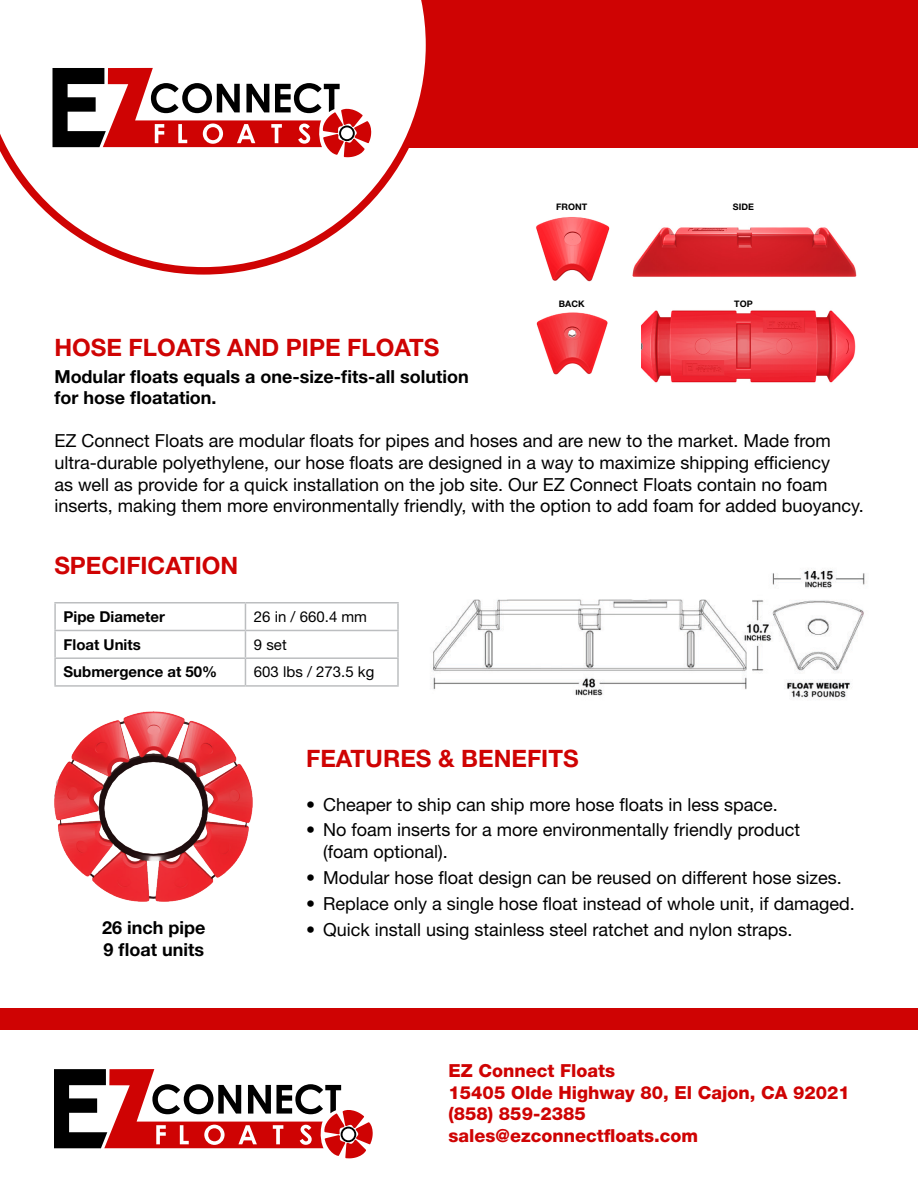
<style>
.page{position:relative;width:918px;height:1188px;background:#fff}
.page>*{position:absolute;margin:0;border:0;box-sizing:border-box;transform-origin:0 0}
.t1{font:700 24px "Helvetica Neue LT Std";color:#cf0303}
.t2{font:18px/21.6px "Helvetica Neue LT Std";color:#000}
.t3{font:800 18px/21.6px "Helvetica Neue LT Std";color:#cf0303}
.t4{font:700 18px/21.6px "Helvetica Neue LT Std";color:#000}
.t5{font:700 15px "Helvetica Neue LT Std";color:#000}
.t6{font:15px "Helvetica Neue LT Std";color:#000}
.t7{font:700 9px "Helvetica Neue LT Std";color:#000}
</style>
<div class="page">
<div style="left:212px;top:0;width:706px;height:148px;background:#cf0303"></div>
<svg style="left:0;top:0;width:426px;height:275px"></svg>
<svg style="left:53px;top:68px;width:318px;height:89px"></svg>
<svg style="left:54px;top:1069px;width:319px;height:89px"></svg>
<div style="left:0;top:1008px;width:918px;height:22px;background:#cf0303"></div>
<img style="left:536px;top:217px;width:74px;height:65px">
<img style="left:632px;top:227px;width:225px;height:50px">
<img style="left:641px;top:310px;width:215px;height:73px">
<img style="left:536px;top:312px;width:72px;height:63px">
<img style="left:55px;top:711px;width:198px;height:190px">
<hr style="left:54px;top:602px;width:191px;height:2px;background:#bcbec0">
<hr style="left:54px;top:604px;width:2px;height:26px;background:#bcbec0">
<hr style="left:245px;top:602px;width:154px;height:2px;background:#bcbec0">
<hr style="left:397px;top:604px;width:2px;height:26px;background:#bcbec0">
<hr style="left:54px;top:630px;width:191px;height:1px;background:#bcbec0">
<hr style="left:54px;top:631px;width:2px;height:26px;background:#bcbec0">
<hr style="left:245px;top:630px;width:154px;height:1px;background:#bcbec0">
<hr style="left:397px;top:631px;width:2px;height:26px;background:#bcbec0">
<hr style="left:54px;top:657px;width:191px;height:2px;background:#bcbec0">
<hr style="left:54px;top:659px;width:2px;height:26px;background:#bcbec0">
<hr style="left:245px;top:657px;width:154px;height:2px;background:#bcbec0">
<svg style="left:245px;top:604px;width:1px;height:81px"></svg>
<hr style="left:397px;top:659px;width:2px;height:26px;background:#bcbec0">
<hr style="left:54px;top:685px;width:191px;height:2px;background:#bcbec0">
<hr style="left:245px;top:685px;width:154px;height:2px;background:#bcbec0">
<img style="left:432px;top:570px;width:433px;height:129px">
<p class="t7" style="left:556px;top:202px;width:33px">FRONT</p>
<p class="t7" style="left:733px;top:202px;width:22px">SIDE</p>
<p class="t7" style="left:559px;top:298px;width:27px">BACK</p>
<p class="t7" style="left:734px;top:298px;width:20px">TOP</p>
<h1 class="t1" style="left:54px;top:332px;width:387px">HOSE FLOATS AND PIPE FLOATS</h1>
<p class="t4" style="left:54px;top:365px;width:416px">Modular floats equals a one-size-fits-all solution for hose floatation.</p>
<p class="t2" style="left:54px;top:430px;width:811px">EZ Connect Floats are modular floats for pipes and hoses and are new to the market. Made from ultra-durable polyethylene, our hose floats are designed in a way to maximize shipping efficiency<br>as well as provide for a quick installation on the job site. Our EZ Connect Floats contain no foam inserts, making them more environmentally friendly, with the option to add foam for added buoyancy.</p>
<h1 class="t1" style="left:54px;top:551px;width:185px">SPECIFICATION</h1>
<p class="t5" style="left:64px;top:607px;width:103px">Pipe Diameter</p>
<p class="t6" style="left:254px;top:608px;width:115px">26 in / 660.4 mm</p>
<p class="t5" style="left:64px;top:635px;width:79px">Float Units</p>
<p class="t6" style="left:254px;top:635px;width:34px">9 set</p>
<p class="t5" style="left:64px;top:663px;width:155px">Submergence at 50%</p>
<p class="t6" style="left:254px;top:663px;width:122px">603 lbs / 273.5 kg</p>
<p class="t4" style="left:102px;top:917px;width:105px">26 inch pipe<br>9 float units</p>
<h1 class="t1" style="left:306px;top:744px;width:274px">FEATURES &amp; BENEFITS</h1>
<p class="t2" style="left:306px;top:793px;width:473px">• Cheaper to ship can ship more hose floats in less space.</p>
<p class="t2" style="left:323px;top:819px;width:479px;text-indent:-17px">• No foam inserts for a more environmentally friendly product (foam optional).</p>
<p class="t2" style="left:306px;top:867px;width:537px">• Modular hose float design can be reused on different hose sizes.</p>
<p class="t2" style="left:306px;top:892px;width:550px">• Replace only a single hose float instead of whole unit, if damaged.</p>
<p class="t2" style="left:306px;top:918px;width:488px">• Quick install using stainless steel ratchet and nylon straps.</p>
<p class="t3" style="left:449px;top:1060px;width:403px">EZ Connect Floats<br>15405 Olde Highway 80, El Cajon, CA 92021 (858) 859-2385<br>sales@ezconnectfloats.com</p>
</div>
